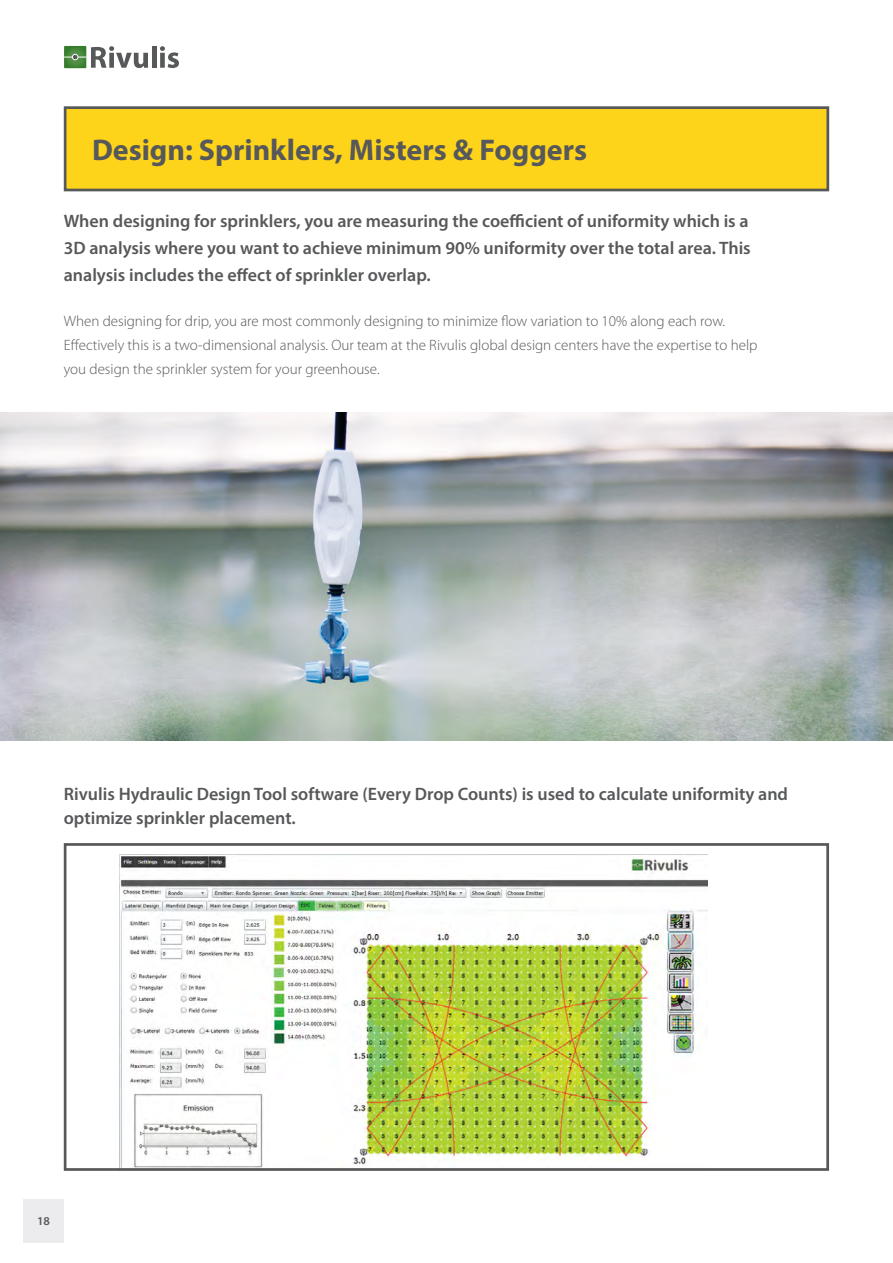
<style>
.page{position:relative;width:893px;height:1263px;background:#fff}
.page>*{position:absolute;margin:0;border:0;box-sizing:border-box;transform-origin:0 0}
.Heading{font:700 30px "Myriad Pro";color:#57585a}
.First_Para{font:600 18px/27px "Myriad Pro";color:#57585a}
.First_Para-2{font:300 15px/24px "Myriad Pro";color:#57585a}
.t1{font:600 12px "Myriad Pro";color:#57585a}
</style>
<div class="page">
<div style="left:23px;top:1199px;width:41px;height:43px;background:#ececee"></div>
<hr style="left:152px;top:46px;width:4px;height:22px;background:#57585a">
<svg style="left:160px;top:46px;width:19px;height:22px"></svg>
<svg style="left:64px;top:46px;width:84px;height:22px"></svg>
<div style="left:65px;top:108px;width:763px;height:82px;background:#fed41a"></div>
<div style="left:64px;top:106px;width:765px;height:85px;border:3px solid #57585a"></div>
<img style="left:120px;top:854px;width:588px;height:313px">
<div style="left:64px;top:843px;width:765px;height:328px;border:3px solid #57585a"></div>
<img style="left:0;top:412px;width:893px;height:328px">
<p class="Heading" style="left:92px;top:130px;width:497px">Design: Sprinklers, Misters &amp; Foggers</p>
<p class="First_Para" style="left:64px;top:207px;width:688px;text-align:justify">When designing for sprinklers, you are measuring the coefficient of uniformity which is a 3D analysis where you want to achieve minimum 90% uniformity over the total area. This analysis includes the effect of sprinkler overlap.</p>
<p class="First_Para-2" style="left:64px;top:309px;width:695px">When designing for drip, you are most commonly designing to minimize flow variation to 10% along each row.<br>Effectively this is a two-dimensional analysis. Our team at the Rivulis global design centers have the expertise to help you design the sprinkler system for your greenhouse.</p>
<p class="First_Para" style="left:64px;top:781px;width:726px;line-height:24px">Rivulis Hydraulic Design Tool software (Every Drop Counts) is used to calculate uniformity and optimize sprinkler placement.</p>
<p class="t1" style="left:37px;top:1213px;width:14px">18</p>
</div>
